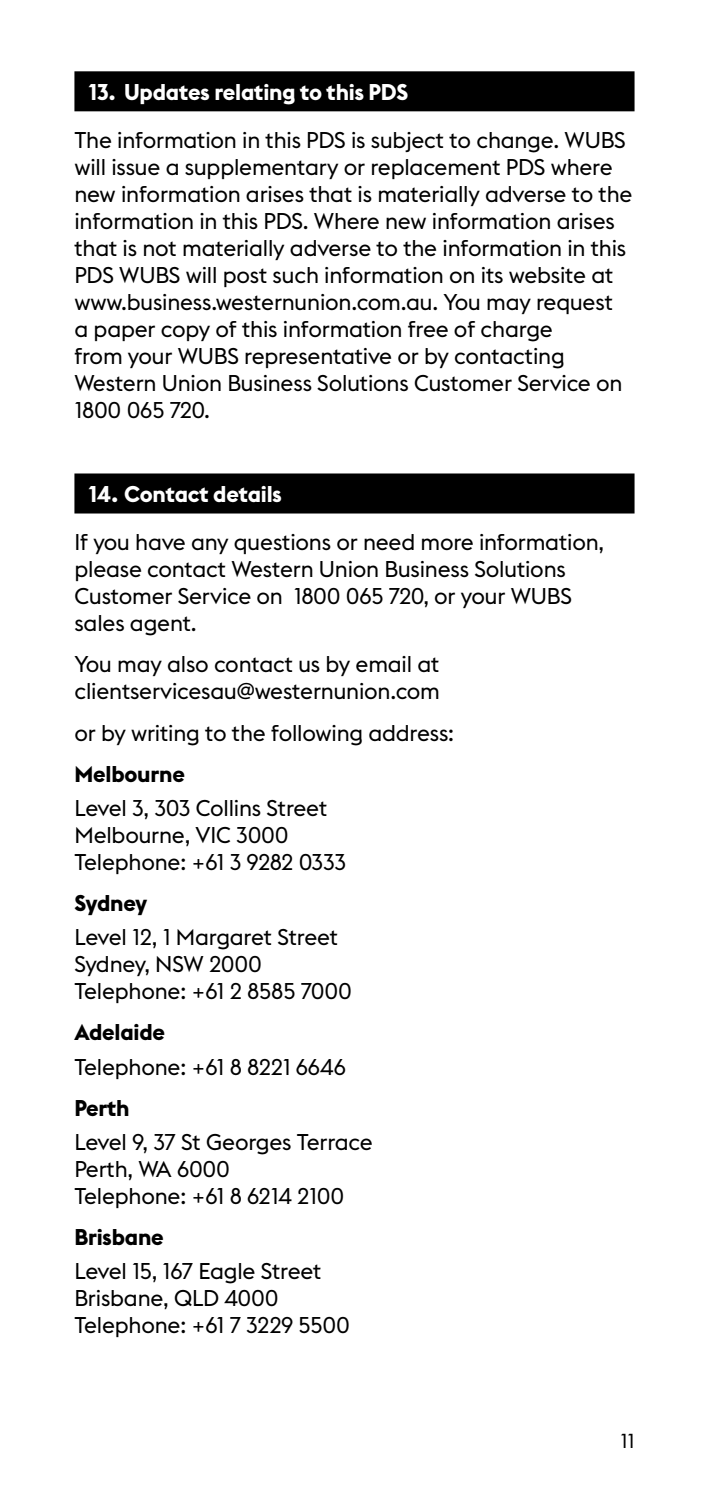
<style>
.page{position:relative;width:709px;height:1489px;background:#fff}
.page>*{position:absolute;margin:0;border:0;box-sizing:border-box;transform-origin:0 0}
.t1{font:22.5px/27px "Euclid WU";letter-spacing:-.01em;color:#000}
.t2{font:700 22.5px "Euclid WU";letter-spacing:-.01em;color:#fff}
.t3{font:700 22.5px "Euclid WU";letter-spacing:-.01em;color:#000}
.t4{font:20px "Euclid WU";color:#000}
</style>
<div class="page">
<div style="left:74px;top:71px;width:560px;height:40px;background:#000"></div>
<div style="left:74px;top:473px;width:560px;height:40px;background:#000"></div>
<p class="t2" style="left:89px;top:79px;width:321px">13. Updates relating to this PDS</p>
<p class="t1" style="left:74px;top:127px;width:559px">The information in this PDS is subject to change. WUBS will issue a supplementary or replacement PDS where new information arises that is materially adverse to the information in this PDS. Where new information arises that is not materially adverse to the information in this PDS WUBS will post such information on its website at www.business.westernunion.com.au. You may request a paper copy of this information free of charge<br>from your WUBS representative or by contacting Western Union Business Solutions Customer Service on 1800 065 720.</p>
<p class="t2" style="left:89px;top:481px;width:195px">14. Contact details</p>
<p class="t1" style="left:74px;top:529px;width:531px">If you have any questions or need more information, please contact Western Union Business Solutions Customer Service on 1800 065 720, or your WUBS sales agent.</p>
<p class="t1" style="left:74px;top:651px;width:367px">You may also contact us by email at clientservicesau@westernunion.com</p>
<p class="t1" style="left:74px;top:719px;width:381px">or by writing to the following address:</p>
<p class="t3" style="left:74px;top:760px;width:112px">Melbourne</p>
<p class="t1" style="left:74px;top:794px;width:273px">Level 3, 303 Collins Street<br>Melbourne, VIC 3000<br>Telephone: +61 3 9282 0333</p>
<p class="t3" style="left:74px;top:890px;width:74px">Sydney</p>
<p class="t1" style="left:74px;top:923px;width:279px">Level 12, 1 Margaret Street<br>Sydney, NSW 2000<br>Telephone: +61 2 8585 7000</p>
<p class="t3" style="left:74px;top:1019px;width:92px">Adelaide</p>
<p class="t1" style="left:74px;top:1053px;width:273px">Telephone: +61 8 8221 6646</p>
<p class="t3" style="left:74px;top:1094px;width:57px">Perth</p>
<p class="t1" style="left:74px;top:1128px;width:300px">Level 9, 37 St Georges Terrace<br>Perth, WA 6000<br>Telephone: +61 8 6214 2100</p>
<p class="t3" style="left:74px;top:1224px;width:91px">Brisbane</p>
<p class="t1" style="left:74px;top:1257px;width:277px">Level 15, 167 Eagle Street<br>Brisbane, QLD 4000<br>Telephone: +61 7 3229 5500</p>
<p class="t4" style="left:620px;top:1429px;width:15px">11</p>
</div>
